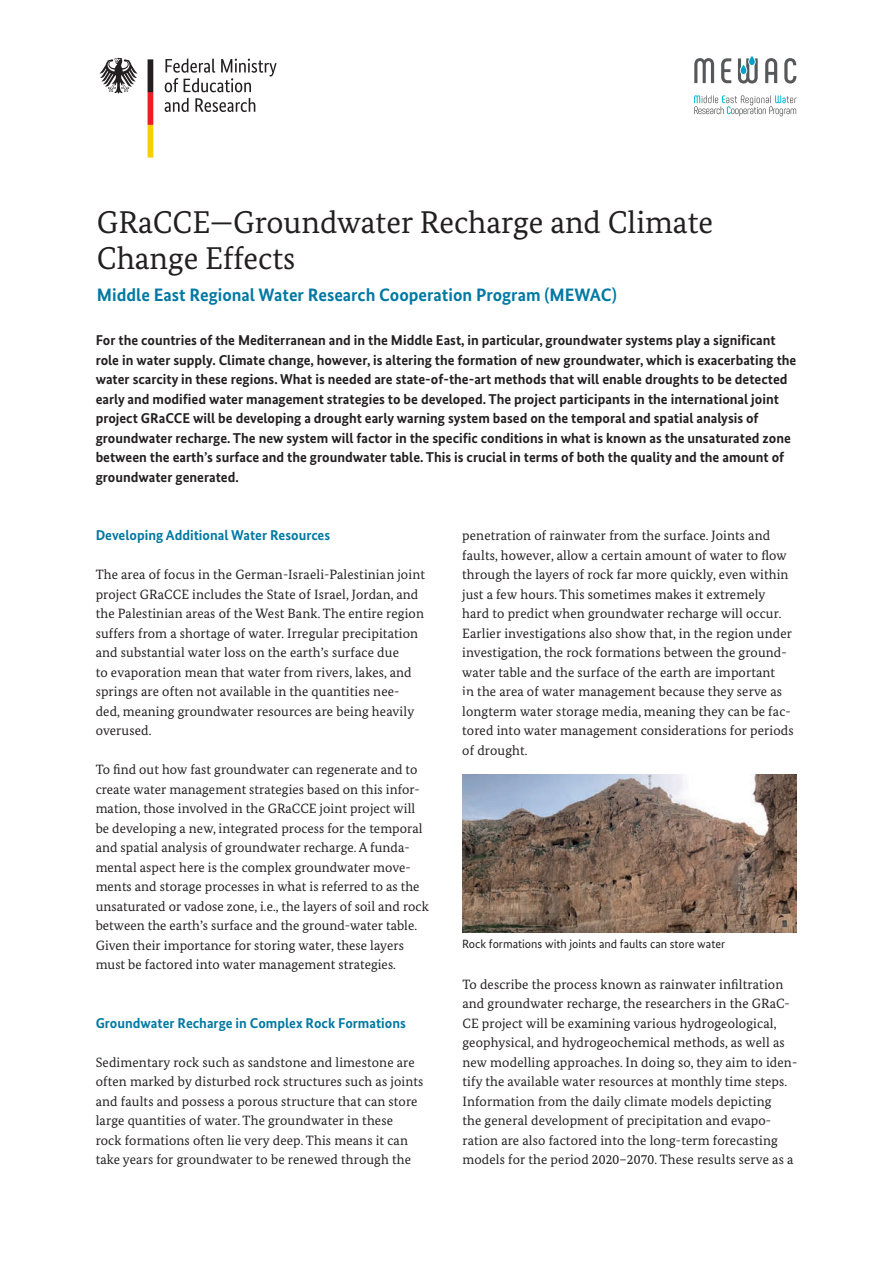
<style>
.page{position:relative;width:893px;height:1263px;background:#fff}
.page>*{position:absolute;margin:0;border:0;box-sizing:border-box;transform-origin:0 0}
.Headline{font:31.5px/36px "Bundes Serif";color:#231f20}
.Subline{font:700 18px "Bundes Sans";color:#0079a3}
.Vorspann{font:700 14.25px/19.5px "Bundes Sans";color:#231f20}
.Zwischentitel{font:700 14.25px "Bundes Sans";color:#0079a3}
.Fließtext{font:13.5px/19.5px "Bundes Serif";letter-spacing:.01em;color:#231f20}
.t1{font:12px "Bundes Sans";color:#231f20}
</style>
<div class="page">
<svg style="left:165px;top:59px;width:112px;height:53px"></svg>
<svg style="left:148px;top:59px;width:5px;height:99px"></svg>
<svg style="left:99px;top:58px;width:39px;height:35px"></svg>
<img style="left:462px;top:774px;width:334px;height:158px">
<svg style="left:694px;top:95px;width:103px;height:21px"></svg>
<svg style="left:694px;top:58px;width:20px;height:25px"></svg>
<svg style="left:721px;top:58px;width:10px;height:25px"></svg>
<svg style="left:765px;top:58px;width:12px;height:25px"></svg>
<svg style="left:784px;top:58px;width:12px;height:25px"></svg>
<svg style="left:738px;top:55px;width:20px;height:28px"></svg>
<h1 class="Headline" style="left:97px;top:204px;width:618px">GRaCCE—Groundwater Recharge and Climate<br>Change Effects</h1>
<h2 class="Subline" style="left:97px;top:284px;width:521px">Middle East Regional Water Research Cooperation Program (MEWAC)</h2>
<p class="Vorspann" style="left:96px;top:330px;width:702px">For the countries of the Mediterranean and in the Middle East, in particular, groundwater systems play a significant role in water supply. Climate change, however, is altering the formation of new groundwater, which is exacerbating the water scarcity in these regions. What is needed are state-of-the-art methods that will enable droughts to be detected early and modified water management strategies to be developed. The project participants in the international joint project GRaCCE will be developing a drought early warning system based on the temporal and spatial analysis of groundwater recharge. The new system will factor in the specific conditions in what is known as the unsaturated zone between the earth’s surface and the groundwater table. This is crucial in terms of both the quality and the amount of groundwater generated.</p>
<h3 class="Zwischentitel" style="left:96px;top:527px;width:236px">Developing Additional Water Resources</h3>
<p class="Fließtext" style="left:96px;top:565px;width:331px">The area of focus in the German-Israeli-Palestinian joint project GRaCCE includes the State of Israel, Jordan, and the Palestinian areas of the West Bank. The entire region suffers from a shortage of water. Irregular precipitation and substantial water loss on the earth’s surface due<br>to evaporation mean that water from rivers, lakes, and springs are often not available in the quantities nee&shy;ded, meaning groundwater resources are being heavily overused.</p>
<p class="Fließtext" style="left:96px;top:760px;width:335px">To find out how fast groundwater can regenerate and to create water management strategies based on this infor&shy;mation, those involved in the GRaCCE joint project will be developing a new, integrated process for the temporal and spatial analysis of groundwater recharge. A funda&shy;mental aspect here is the complex groundwater move&shy;ments and storage processes in what is referred to as the unsaturated or vadose zone, i.e., the layers of soil and rock between the earth’s surface and the ground-water table.<br>Given their importance for storing water, these layers must be factored into water management strategies.</p>
<h3 class="Zwischentitel" style="left:96px;top:1014px;width:312px">Groundwater Recharge in Complex Rock Formations</h3>
<p class="Fließtext" style="left:96px;top:1052px;width:329px">Sedimentary rock such as sandstone and limestone are often marked by disturbed rock structures such as joints and faults and possess a porous structure that can store large quantities of water. The groundwater in these<br>rock formations often lie very deep. This means it can take years for groundwater to be renewed through the</p>
<p class="Fließtext" style="left:462px;top:526px;width:333px">penetration of rainwater from the surface. Joints and faults, however, allow a certain amount of water to flow through the layers of rock far more quickly, even within just a few hours. This sometimes makes it extremely hard to predict when groundwater recharge will occur.<br>Earlier investigations also show that, in the region under investigation, the rock formations between the ground&shy;water table and the surface of the earth are important<br>in the area of water management because they serve as longterm water storage media, meaning they can be fac&shy;tored into water management considerations for periods of drought.</p>
<p class="t1" style="left:462px;top:937px;width:265px">Rock formations with joints and faults can store water</p>
<p class="Fließtext" style="left:462px;top:974px;width:336px">To describe the process known as rainwater infiltration and groundwater recharge, the researchers in the GRaC-CE project will be examining various hydrogeological, geophysical, and hydrogeochemical methods, as well as new modelling approaches. In doing so, they aim to iden&shy;tify the available water resources at monthly time steps.<br>Information from the daily climate models depicting<br>the general development of precipitation and evapo&shy;ration are also factored into the long-term forecasting models for the period 2020–2070. These results serve as a</p>
</div>
